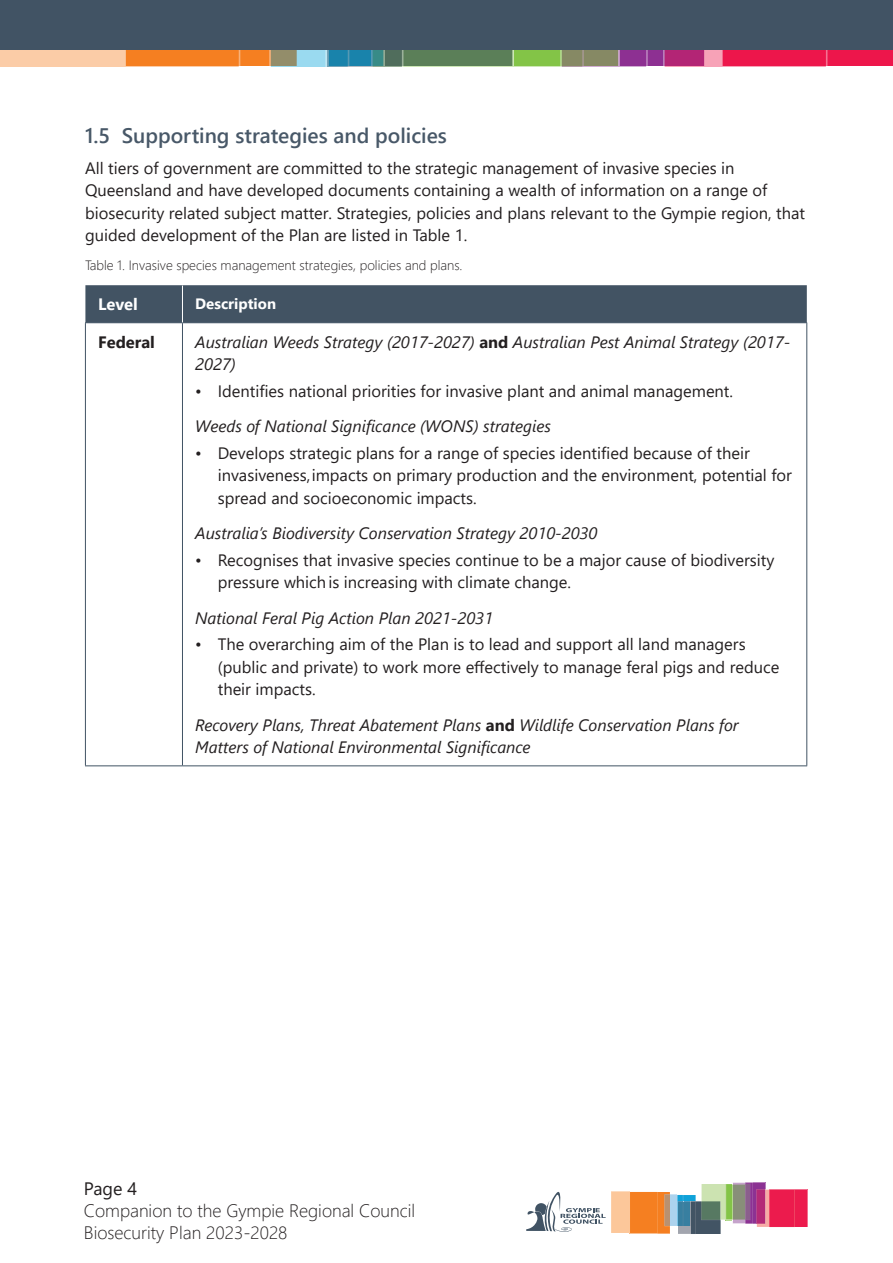
<style>
.page{position:relative;width:893px;height:1263px;background:#fff}
.page>*{position:absolute;margin:0;border:0;box-sizing:border-box;transform-origin:0 0}
.Heading_2{font:600 21px "Segoe UI";color:#485868}
.t1{font:300 18px/21.6px "Segoe UI";color:#231f20}
.t2{font:18px "Segoe UI";color:#231f20}
.Copy_1{font:16.5px/22.5px "Segoe UI";color:#231f20}
.Copy_1-2{font:italic 16.5px/22.5px "Segoe UI";color:#231f20}
.Copy_1-3{font:700 16.5px "Segoe UI";color:#231f20}
.Copy_1-4{font:700 16.5px "Segoe UI";color:#fff}
.Copy_1-5{font:700 15px "Segoe UI";color:#fff}
.t3{font:300 13.5px "Segoe UI";color:#231f20}
.s1{font-weight:700;font-style:normal}
</style>
<div class="page">
<div style="left:0;top:0;width:893px;height:58px;background:#415364"></div>
<svg style="left:0;top:51px;width:893px;height:15px;background:#b67769"></svg>
<svg style="left:526px;top:1182px;width:281px;height:52px"></svg>
<div style="left:85px;top:285px;width:722px;height:37px;background:#425363"></div>
<hr style="left:85px;top:322px;width:97px;height:1px;background:#415364">
<hr style="left:85px;top:323px;width:1px;height:442px;background:#415364">
<hr style="left:182px;top:322px;width:625px;height:1px;background:#415364">
<hr style="left:182px;top:323px;width:1px;height:442px;background:#415364">
<hr style="left:806px;top:323px;width:1px;height:442px;background:#415364">
<hr style="left:85px;top:765px;width:97px;height:1px;background:#415364">
<hr style="left:182px;top:765px;width:625px;height:1px;background:#415364">
<hr style="left:182px;top:286px;width:1px;height:36px;background:#fff">
<p class="Heading_2" style="left:85px;top:116px;width:363px">1.5 Supporting strategies and policies</p>
<p class="Copy_1" style="left:85px;top:155px;width:722px">All tiers of government are committed to the strategic management of invasive species in Queensland and have developed documents containing a wealth of information on a range of biosecurity related subject matter. Strategies, policies and plans relevant to the Gympie region, that guided development of the Plan are listed in Table 1.</p>
<p class="t3" style="left:85px;top:253px;width:379px">Table 1. Invasive species management strategies, policies and plans.</p>
<p class="Copy_1-4" style="left:98px;top:289px;width:41px">Level</p>
<p class="Copy_1-5" style="left:195px;top:289px;width:82px">Description</p>
<p class="Copy_1-3" style="left:98px;top:326px;width:58px">Federal</p>
<p class="Copy_1-2" style="left:195px;top:328px;width:596px">Australian Weeds Strategy (2017-2027) <span class="s1">and</span> Australian Pest Animal Strategy (2017-<br>2027)</p>
<p class="Copy_1" style="left:195px;top:378px;width:539px">• Identifies national priorities for invasive plant and animal management.</p>
<p class="Copy_1-2" style="left:195px;top:412px;width:357px">Weeds of National Significance (WONS) strategies</p>
<p class="Copy_1" style="left:218px;top:440px;width:576px;text-indent:-22px">• Develops strategic plans for a range of species identified because of their invasiveness, impacts on primary production and the environment, potential for spread and socioeconomic impacts.</p>
<p class="Copy_1-2" style="left:195px;top:519px;width:404px">Australia’s Biodiversity Conservation Strategy 2010-2030</p>
<p class="Copy_1" style="left:218px;top:547px;width:558px;text-indent:-22px">• Recognises that invasive species continue to be a major cause of biodiversity pressure which is increasing with climate change.</p>
<p class="Copy_1-2" style="left:195px;top:604px;width:299px">National Feral Pig Action Plan 2021-2031</p>
<p class="Copy_1" style="left:218px;top:632px;width:563px;text-indent:-22px">• The overarching aim of the Plan is to lead and support all land managers (public and private) to work more effectively to manage feral pigs and reduce their impacts.</p>
<p class="Copy_1-2" style="left:195px;top:711px;width:545px">Recovery Plans, Threat Abatement Plans <span class="s1">and</span> Wildlife Conservation Plans for<br>Matters of National Environmental Significance</p>
<p class="t2" style="left:84px;top:1172px;width:55px">Page 4</p>
<p class="t1" style="left:84px;top:1198px;width:333px">Companion to the Gympie Regional Council<br>Biosecurity Plan 2023-2028</p>
</div>
